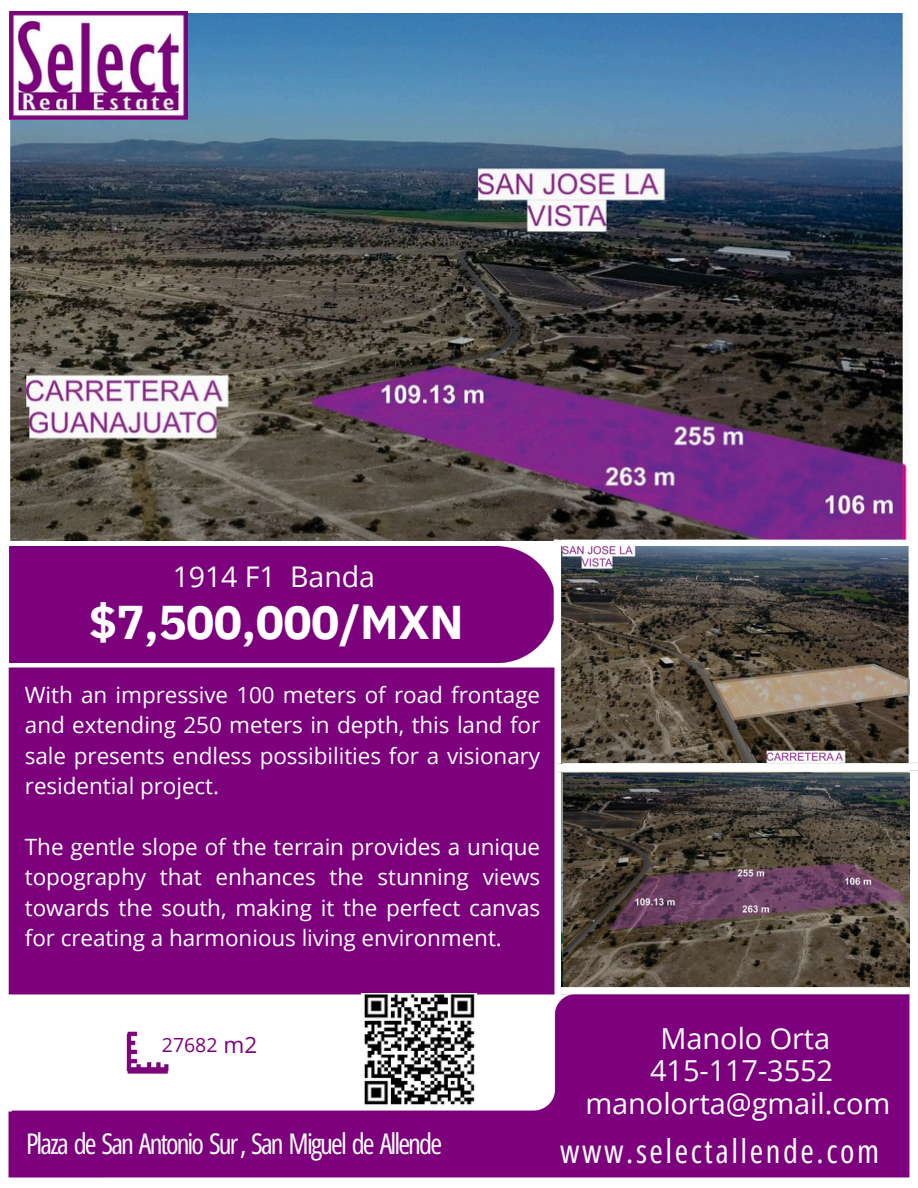
<style>
.page{position:relative;width:918px;height:1188px;background:#fff}
.page>*{position:absolute;margin:0;border:0;box-sizing:border-box;transform-origin:0 0}
.t1{font:700 47.25px "IBM Plex Sans";letter-spacing:-.01em;color:#fff}
.t2{font:32.7px "Open Sans Condensed";letter-spacing:.08em;color:#fff}
.t3{font:28.95px/32.7px "Open Sans";letter-spacing:-.005em;color:#fff;text-align:center}
.t4{font:28.5px "Open Sans Condensed";letter-spacing:-.065em;color:#fff}
.t5{font:28.5px "Open Sans";color:#fff}
.t6{font:22.5px/30.3px "Open Sans";letter-spacing:-.005em;color:#fff;text-align:justify}
.t7{font:22.5px "Open Sans";color:#7d017d}
.t8{font:19.5px "Open Sans";color:#7d017d}
</style>
<div class="page">
<img style="left:8px;top:1002px;width:902px;height:176px">
<img style="left:10px;top:14px;width:898px;height:526px">
<div style="left:9px;top:547px;width:538px;height:114px;background:#7d007d"></div>
<img style="left:9px;top:11px;width:179px;height:108px">
<img style="left:547px;top:533px;width:363px;height:104px">
<img style="left:8px;top:661px;width:910px;height:341px">
<img style="left:562px;top:547px;width:347px;height:216px">
<img style="left:564px;top:774px;width:345px;height:212px">
<img style="left:119px;top:1024px;width:56px;height:57px">
<img style="left:361px;top:994px;width:115px;height:113px">
<p class="t5" style="left:173px;top:556px;width:204px">1914 F1 Banda</p>
<p class="t1" style="left:89px;top:590px;width:376px">$7,500,000/MXN</p>
<p class="t6" style="left:25px;top:679px;width:517px">With an impressive 100 meters of road frontage and extending 250 meters in depth, this land for sale presents endless possibilities for a visionary residential project.</p>
<h4 class="t6" style="left:25px;top:831px;width:517px">The gentle slope of the terrain provides a unique topography that enhances the stunning views towards the south, making it the perfect canvas for creating a harmonious living environment.</h4>
<p class="t8" style="left:162px;top:1031px;width:57px">27682</p>
<h3 class="t7" style="left:223px;top:1029px;width:35px">m2</h3>
<p class="t3" style="left:585px;top:1021px;width:306px">Manolo Orta<br>415-117-3552 manolorta@gmail.com</p>
<h4 class="t4" style="left:26px;top:1123px;width:418px">Plaza de San Antonio Sur, San Miguel de Allende</h4>
<p class="t2" style="left:560px;top:1129px;width:320px">www.selectallende.com</p>
</div>
